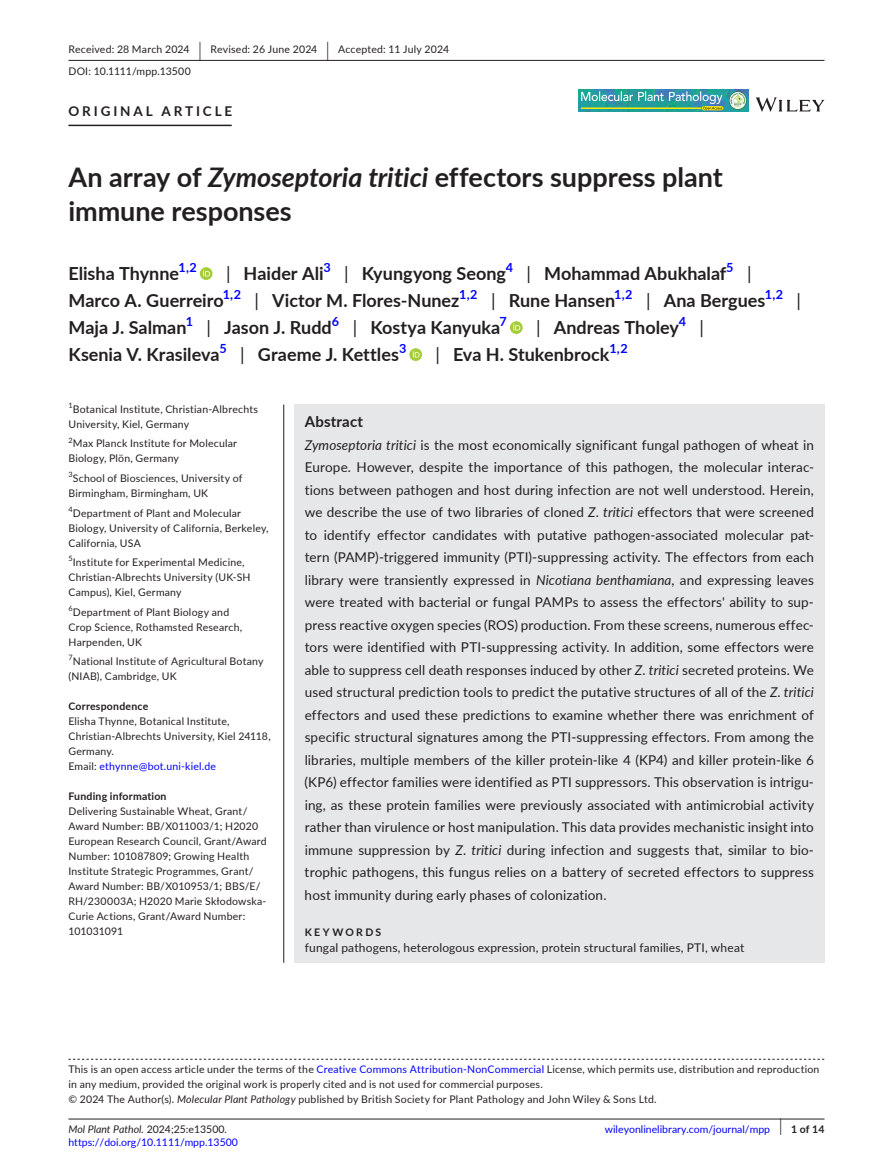
<style>
.page{position:relative;width:893px;height:1174px;background:#fff}
.page>*{position:absolute;margin:0;border:0;box-sizing:border-box;transform-origin:0 0}
.t1{font:700 27px/34.5px "Lato";color:#231f20}
.t2{font:700 18px "Lato";color:#231f20}
.t3{font:18px "Lato";color:#231f20}
.t4{font:700 15px "Lato";letter-spacing:.015em;color:#231f20}
.t5{font:13.5px/22.5px "Lato";letter-spacing:.01em;color:#231f20;text-align:justify}
.t6{font:700 13.5px "Lato";letter-spacing:.215em;color:#231f20}
.t7{font:700 12.6px "Lato";color:#00f}
.t8{font:12px "Lato";letter-spacing:.015em;color:#231f20}
.t9{font:10.5px/15px "Lato";letter-spacing:.02em;color:#231f20}
.t10{font:10.5px "Lato";color:#00f}
.t11{font:700 10.5px "Lato";letter-spacing:.02em;color:#231f20}
.t12{font:italic 10.5px "Lato";color:#231f20}
.t13{font:700 10.5px "Lato";letter-spacing:.22em;color:#231f20}
.s1{font-size:19.65px}
.s2{font-style:italic}
.s3{font-weight:400}
.s4{color:#00f}
.s5{font-style:normal}
.s6{font-weight:400;font-size:17.4px}
</style>
<div class="page">
<hr style="left:68px;top:1118px;width:756px;height:1px;background:#231f20">
<svg style="left:756px;top:97px;width:68px;height:15px"></svg>
<img style="left:578px;top:90px;width:170px;height:22px">
<hr style="left:68px;top:60px;width:756px;height:1px;background:#231f20">
<hr style="left:68px;top:125px;width:164px;height:1px;background:#231f20">
<svg style="left:200px;top:267px;width:13px;height:13px"></svg>
<svg style="left:203px;top:269px;width:7px;height:7px"></svg>
<svg style="left:510px;top:321px;width:13px;height:13px"></svg>
<svg style="left:513px;top:323px;width:7px;height:7px"></svg>
<svg style="left:409px;top:348px;width:13px;height:13px"></svg>
<svg style="left:413px;top:350px;width:7px;height:7px"></svg>
<div style="left:294px;top:404px;width:530px;height:558px;background:#e6e7e9"></div>
<hr style="left:283px;top:404px;width:1px;height:558px;background:#231f20">
<svg style="left:68px;top:1058px;width:756px;height:1px"></svg>
<p class="t9" style="left:68px;top:38px;width:382px;line-height:21.8px">Received: 28 March 2024 <span class="s1">|</span> Revised: 26 June 2024 <span class="s1">|</span> Accepted: 11 July 2024<br>DOI: 10.1111/mpp.13500</p>
<p class="t6" style="left:68px;top:101px;width:165px">ORIGINAL ARTICLE</p>
<h1 class="t1" style="left:68px;top:159px;width:656px">An array of <span class="s2">Zymoseptoria tritici</span> effectors suppress plant immune responses</h1>
<h2 class="t2" style="left:68px;top:260px;width:112px">Elisha Thynne</h2>
<p class="t7" style="left:178px;top:258px;width:20px">1,2</p>
<h2 class="t2" style="left:226px;top:260px;width:99px"><span class="s3">|</span> Haider Ali</h2>
<p class="t7" style="left:323px;top:258px;width:9px">3</p>
<h2 class="t2" style="left:344px;top:260px;width:163px"><span class="s3">|</span> Kyungyong Seong</h2>
<p class="t7" style="left:506px;top:258px;width:9px">4</p>
<h2 class="t2" style="left:526px;top:260px;width:201px"><span class="s3">|</span> Mohammad Abukhalaf</h2>
<p class="t7" style="left:726px;top:258px;width:9px">5</p>
<h2 class="t3" style="left:747px;top:260px;width:6px">|</h2>
<h2 class="t2" style="left:68px;top:287px;width:157px">Marco A. Guerreiro</h2>
<p class="t7" style="left:223px;top:285px;width:20px">1,2</p>
<h2 class="t2" style="left:255px;top:287px;width:206px"><span class="s3">|</span> Victor M. Flores-Nunez</h2>
<p class="t7" style="left:459px;top:285px;width:20px">1,2</p>
<h2 class="t2" style="left:491px;top:287px;width:126px"><span class="s3">|</span> Rune Hansen</h2>
<p class="t7" style="left:614px;top:285px;width:20px">1,2</p>
<h2 class="t2" style="left:646px;top:287px;width:121px"><span class="s3">|</span> Ana Bergues</h2>
<p class="t7" style="left:765px;top:285px;width:20px">1,2</p>
<h2 class="t3" style="left:797px;top:287px;width:6px">|</h2>
<h2 class="t2" style="left:68px;top:314px;width:120px">Maja J. Salman</h2>
<p class="t7" style="left:186px;top:312px;width:9px">1</p>
<h2 class="t2" style="left:206px;top:314px;width:127px"><span class="s3">|</span> Jason J. Rudd</h2>
<p class="t7" style="left:332px;top:312px;width:9px">6</p>
<h2 class="t2" style="left:353px;top:314px;width:149px"><span class="s3">|</span> Kostya Kanyuka</h2>
<p class="t7" style="left:500px;top:312px;width:9px">7</p>
<h2 class="t2" style="left:536px;top:314px;width:144px"><span class="s3">|</span> Andreas Tholey</h2>
<p class="t7" style="left:679px;top:312px;width:9px">4</p>
<h2 class="t3" style="left:700px;top:314px;width:6px">|</h2>
<h2 class="t2" style="left:68px;top:341px;width:153px">Ksenia V. Krasileva</h2>
<p class="t7" style="left:219px;top:339px;width:9px">5</p>
<h2 class="t2" style="left:240px;top:341px;width:160px"><span class="s3">|</span> Graeme J. Kettles</h2>
<p class="t7" style="left:399px;top:339px;width:9px">3</p>
<h2 class="t2" style="left:436px;top:341px;width:175px"><span class="s3">|</span> Eva H. Stukenbrock</h2>
<p class="t7" style="left:609px;top:339px;width:20px">1,2</p>
<p class="t9" style="left:68px;top:401px;width:191px"><sup>1</sup>Botanical Institute, Christian-Albrechts<br>University, Kiel, Germany</p>
<p class="t9" style="left:68px;top:436px;width:170px"><sup>2</sup>Max Planck Institute for Molecular<br>Biology, Plön, Germany</p>
<p class="t9" style="left:68px;top:470px;width:176px"><sup>3</sup>School of Biosciences, University of<br>Birmingham, Birmingham, UK</p>
<p class="t9" style="left:68px;top:505px;width:202px"><sup>4</sup>Department of Plant and Molecular<br>Biology, University of California, Berkeley,<br>California, USA</p>
<p class="t9" style="left:68px;top:554px;width:184px"><sup>5</sup>Institute for Experimental Medicine,<br>Christian-Albrechts University (UK-SH<br>Campus), Kiel, Germany</p>
<p class="t9" style="left:68px;top:604px;width:175px"><sup>6</sup>Department of Plant Biology and<br>Crop Science, Rothamsted Research,<br>Harpenden, UK</p>
<p class="t9" style="left:68px;top:653px;width:197px"><sup>7</sup>National Institute of Agricultural Botany (NIAB), Cambridge, UK</p>
<p class="t11" style="left:68px;top:698px;width:81px">Correspondence</p>
<p class="t9" style="left:68px;top:713px;width:204px">Elisha Thynne, Botanical Institute,<br>Christian-Albrechts University, Kiel 24118,<br>Germany.<br>Email: <span class="s4">ethynne@bot.uni-kiel.de</span></p>
<p class="t11" style="left:68px;top:788px;width:100px">Funding information</p>
<p class="t9" style="left:68px;top:803px;width:200px">Delivering Sustainable Wheat, Grant/ Award Number: BB/X011003/1; H2020<br>European Research Council, Grant/Award Number: 101087809; Growing Health Institute Strategic Programmes, Grant/ Award Number: BB/X010953/1; BBS/E/ RH/230003A; H2020 Marie Skłodowska-Curie Actions, Grant/Award Number:<br>101031091</p>
<p class="t4" style="left:305px;top:410px;width:60px">Abstract</p>
<p class="t5" style="left:305px;top:433px;width:511px"><span class="s2">Zymoseptoria tritici</span> is the most economically significant fungal pathogen of wheat in Europe. However, despite the importance of this pathogen, the molecular interac&shy;tions between pathogen and host during infection are not well understood. Herein, we describe the use of two libraries of cloned <span class="s2">Z</span>. <span class="s2">tritici</span> effectors that were screened to identify effector candidates with putative pathogen-associated molecular pat&shy;tern (PAMP)-triggered immunity (PTI)-suppressing activity. The effectors from each library were transiently expressed in <span class="s2">Nicotiana benthamiana</span>, and expressing leaves were treated with bacterial or fungal PAMPs to assess the effectors' ability to sup&shy;press reactive oxygen species (ROS) production. From these screens, numerous effec&shy;tors were identified with PTI-suppressing activity. In addition, some effectors were able to suppress cell death responses induced by other <span class="s2">Z</span>. <span class="s2">tritici</span> secreted proteins. We used structural prediction tools to predict the putative structures of all of the <span class="s2">Z</span>. <span class="s2">tritici </span>effectors and used these predictions to examine whether there was enrichment of specific structural signatures among the PTI-suppressing effectors. From among the libraries, multiple members of the killer protein-like 4 (KP4) and killer protein-like 6 (KP6) effector families were identified as PTI suppressors. This observation is intrigu&shy;ing, as these protein families were previously associated with antimicrobial activity rather than virulence or host manipulation. This data provides mechanistic insight into immune suppression by <span class="s2">Z</span>. <span class="s2">tritici</span> during infection and suggests that, similar to bio&shy;trophic pathogens, this fungus relies on a battery of secreted effectors to suppress host immunity during early phases of colonization.</p>
<p class="t13" style="left:305px;top:924px;width:78px">KEYWORDS</p>
<p class="t8" style="left:305px;top:939px;width:441px">fungal pathogens, heterologous expression, protein structural families, PTI, wheat</p>
<p class="t9" style="left:68px;top:1061px;width:752px">This is an open access article under the terms of the <span class="s4">Creative Commons Attribution-NonCommercial</span> License, which permits use, distribution and reproduction in any medium, provided the original work is properly cited and is not used for commercial purposes.<br>© 2024 The Author(s). <span class="s2">Molecular Plant Pathology</span> published by British Society for Plant Pathology and John Wiley &amp; Sons Ltd.</p>
<p class="t12" style="left:68px;top:1121px;width:160px">Mol Plant Pathol. <span class="s5">2024;25:e13500.</span></p>
<p class="t11" style="left:779px;top:1121px;width:46px"><span class="s6">|</span> 1 of 14</p>
<p class="t10" style="left:68px;top:1135px;width:171px">https://doi.org/10.1111/mpp.13500</p>
<p class="t10" style="left:605px;top:1121px;width:167px">wileyonlinelibrary.com/journal/mpp</p>
</div>
